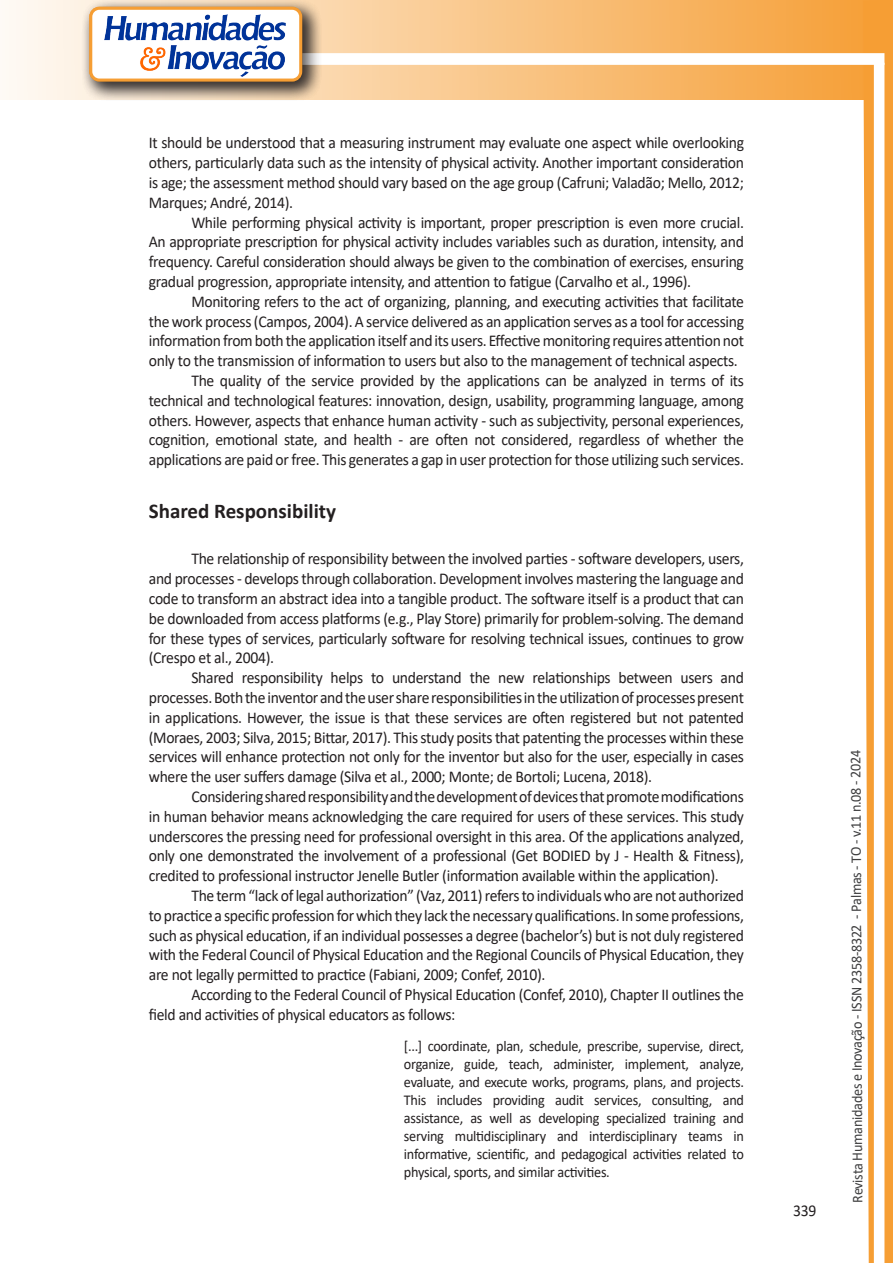
<style>
.page{position:relative;width:893px;height:1263px;background:#fff}
.page>*{position:absolute;margin:0;border:0;box-sizing:border-box;transform-origin:0 0}
.Titulo_2{font:700 21px "Calibri";color:#231f20}
.texto{font:16.5px/19.8px "Calibri";letter-spacing:-.02em;color:#231f20;text-align:justify;scale:.95 1}
.citacao{font:15px/18px "Calibri";letter-spacing:-.02em;color:#231f20;text-align:justify;scale:.95 1}
.t1{font:15px "Calibri";letter-spacing:-.025em;color:#3e3e3f;scale:.95 1}
</style>
<div class="page">
<svg style="left:5px;top:0;width:858px;height:100px;background:#f9c484"></svg>
<div style="left:302px;top:53px;width:582px;height:12px;background:#fff;border:2px solid #fff"></div>
<svg style="left:863px;top:0;width:30px;height:1263px"></svg>
<div style="left:81px;top:0;width:241px;height:102px;background:#231f20;opacity:.75"></div>
<div style="left:91px;top:8px;width:210px;height:72px;background:#fff;border-radius:9px"></div>
<img style="left:104px;top:14px;width:181px;height:62px">
<div style="left:89px;top:7px;width:213px;height:75px;border:3px solid #f69e34;border-radius:9px"></div>
<p class="texto" style="left:149px;top:133px;width:628px">It should be understood that a measuring instrument may evaluate one aspect while overlooking others, particularly data such as the intensity of physical activity. Another important consideration is age; the assessment method should vary based on the age group (Cafruni; Valadão; Mello, 2012; Marques; André, 2014).</p>
<p class="texto" style="left:149px;top:212px;width:628px;text-indent:43px">While performing physical activity is important, proper prescription is even more crucial.<br>An appropriate prescription for physical activity includes variables such as duration, intensity, and frequency. Careful consideration should always be given to the combination of exercises, ensuring gradual progression, appropriate intensity, and attention to fatigue (Carvalho et al., 1996).</p>
<p class="texto" style="left:149px;top:291px;width:628px;text-indent:43px">Monitoring refers to the act of organizing, planning, and executing activities that facilitate the work process (Campos, 2004). A service delivered as an application serves as a tool for accessing information from both the application itself and its users. Effective monitoring requires attention not only to the transmission of information to users but also to the management of technical aspects.</p>
<p class="texto" style="left:149px;top:370px;width:628px;text-indent:43px">The quality of the service provided by the applications can be analyzed in terms of its technical and technological features: innovation, design, usability, programming language, among others. However, aspects that enhance human activity - such as subjectivity, personal experiences, cognition, emotional state, and health - are often not considered, regardless of whether the applications are paid or free. This generates a gap in user protection for those utilizing such services.</p>
<p class="Titulo_2" style="left:149px;top:496px;width:189px">Shared Responsibility</p>
<p class="texto" style="left:149px;top:548px;width:628px;text-indent:43px">The relationship of responsibility between the involved parties - software developers, users, and processes - develops through collaboration. Development involves mastering the language and code to transform an abstract idea into a tangible product. The software itself is a product that can be downloaded from access platforms (e.g., Play Store) primarily for problem-solving. The demand for these types of services, particularly software for resolving technical issues, continues to grow (Crespo et al., 2004).</p>
<p class="texto" style="left:149px;top:667px;width:628px;text-indent:43px">Shared responsibility helps to understand the new relationships between users and processes. Both the inventor and the user share responsibilities in the utilization of processes present in applications. However, the issue is that these services are often registered but not patented (Moraes, 2003; Silva, 2015; Bittar, 2017). This study posits that patenting the processes within these services will enhance protection not only for the inventor but also for the user, especially in cases where the user suffers damage (Silva et al., 2000; Monte; de Bortoli; Lucena, 2018).</p>
<p class="texto" style="left:149px;top:786px;width:628px;text-indent:43px">Considering shared responsibility and the development of devices that promote modifications in human behavior means acknowledging the care required for users of these services. This study underscores the pressing need for professional oversight in this area. Of the applications analyzed, only one demonstrated the involvement of a professional (Get BODIED by J - Health &amp; Fitness), credited to professional instructor Jenelle Butler (information available within the application).</p>
<p class="texto" style="left:149px;top:885px;width:628px;text-indent:43px">The term “lack of legal authorization” (Vaz, 2011) refers to individuals who are not authorized to practice a specific profession for which they lack the necessary qualifications. In some professions, such as physical education, if an individual possesses a degree (bachelor’s) but is not duly registered with the Federal Council of Physical Education and the Regional Councils of Physical Education, they are not legally permitted to practice (Fabiani, 2009; Confef, 2010).</p>
<p class="texto" style="left:149px;top:984px;width:628px;text-indent:43px">According to the Federal Council of Physical Education (Confef, 2010), Chapter II outlines the field and activities of physical educators as follows:</p>
<p class="citacao" style="left:404px;top:1036px;width:360px">[...] coordinate, plan, schedule, prescribe, supervise, direct, organize, guide, teach, administer, implement, analyze, evaluate, and execute works, programs, plans, and projects.<br>This includes providing audit services, consulting, and assistance, as well as developing specialized training and serving multidisciplinary and interdisciplinary teams in informative, scientific, and pedagogical activities related to physical, sports, and similar activities.</p>
<p class="texto" style="left:793px;top:1200px;width:26px">339</p>
<p class="t1" style="left:846px;top:1203px;width:478px;rotate:-90deg">Revista Humanidades e Inovação - ISSN 2358-8322 - Palmas - TO - v.11 n.08 - 2024</p>
</div>
